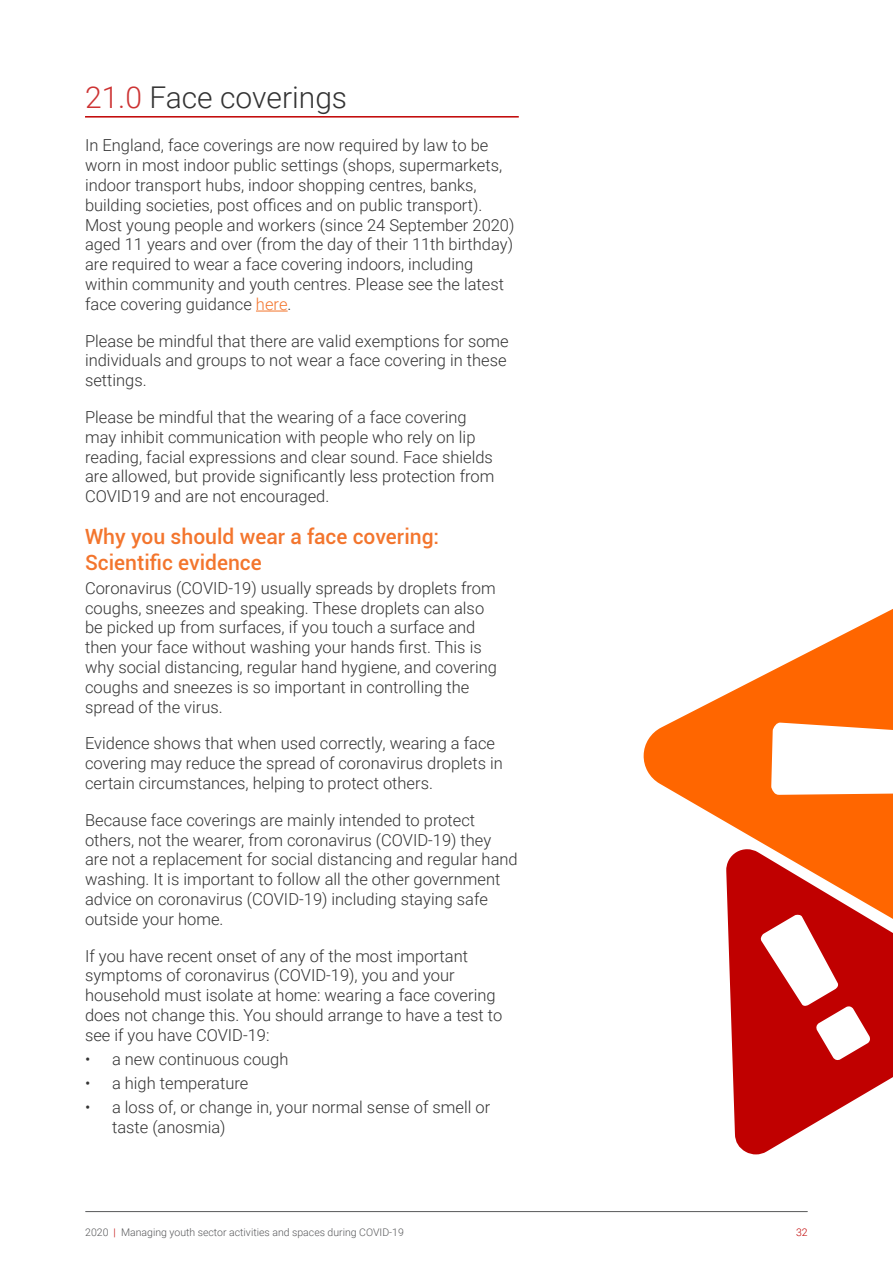
<style>
.page{position:relative;width:893px;height:1263px;background:#fff}
.page>*{position:absolute;margin:0;border:0;box-sizing:border-box;transform-origin:0 0}
.heading_underlined{font:300 30px "Roboto";color:#333}
.headin_2_orange{font:500 21px/25.2px "Roboto";color:#f3752d}
.Body_text{font:300 16.5px/19.8px "Roboto";color:#333}
.t1{font:300 10.5px "Roboto";color:#57585a}
.t2{font:300 10.5px "Roboto";color:#c00000}
.s1{color:#cd3333}
.s2{color:#f3752d}
.s3{color:#c00000}
</style>
<div class="page">
<hr style="left:86px;top:1211px;width:721px;height:1px;background:#57585a">
<hr style="left:85px;top:116px;width:434px;height:2px;background:#c00000">
<hr style="left:256px;top:311px;width:32px;height:1px;background:#f3752d">
<svg style="left:643px;top:609px;width:250px;height:240px;fill:#f60"></svg>
<svg style="left:726px;top:849px;width:167px;height:305px;fill:#c00000"></svg>
<p class="heading_underlined" style="left:85px;top:76px;width:264px"><span class="s1">21.0</span> Face coverings</p>
<p class="Body_text" style="left:85px;top:135px;width:431px">In England, face coverings are now required by law to be worn in most indoor public settings (shops, supermarkets, indoor transport hubs, indoor shopping centres, banks, building societies, post offices and on public transport).<br>Most young people and workers (since 24 September 2020) aged 11 years and over (from the day of their 11th birthday) are required to wear a face covering indoors, including within community and youth centres. Please see the latest face covering guidance <span class="s2">here</span>.</p>
<p class="Body_text" style="left:85px;top:330px;width:425px">Please be mindful that there are valid exemptions for some individuals and groups to not wear a face covering in these settings.</p>
<p class="Body_text" style="left:85px;top:407px;width:411px">Please be mindful that the wearing of a face covering may inhibit communication with people who rely on lip reading, facial expressions and clear sound. Face shields are allowed, but provide significantly less protection from COVID19 and are not encouraged.</p>
<p class="headin_2_orange" style="left:85px;top:524px;width:356px">Why you should wear a face covering:<br>Scientific evidence</p>
<p class="Body_text" style="left:85px;top:577px;width:413px">Coronavirus (COVID-19) usually spreads by droplets from coughs, sneezes and speaking. These droplets can also be picked up from surfaces, if you touch a surface and then your face without washing your hands first. This is why social distancing, regular hand hygiene, and covering coughs and sneezes is so important in controlling the spread of the virus.</p>
<p class="Body_text" style="left:85px;top:733px;width:419px">Evidence shows that when used correctly, wearing a face covering may reduce the spread of coronavirus droplets in certain circumstances, helping to protect others.</p>
<p class="Body_text" style="left:85px;top:809px;width:434px">Because face coverings are mainly intended to protect others, not the wearer, from coronavirus (COVID-19) they are not a replacement for social distancing and regular hand washing. It is important to follow all the other government advice on coronavirus (COVID-19) including staying safe outside your home.</p>
<p class="Body_text" style="left:85px;top:945px;width:419px">If you have recent onset of any of the most important symptoms of coronavirus (COVID-19), you and your household must isolate at home: wearing a face covering does not change this. You should arrange to have a test to see if you have COVID-19:</p>
<p class="Body_text" style="left:85px;top:1048px;width:205px">• a new continuous cough</p>
<p class="Body_text" style="left:85px;top:1072px;width:165px">• a high temperature</p>
<p class="Body_text" style="left:112px;top:1096px;width:380px;text-indent:-27px">• a loss of, or change in, your normal sense of smell or taste (anosmia)</p>
<p class="t1" style="left:85px;top:1225px;width:320px">2020 <span class="s3">|</span> Managing youth sector activities and spaces during COVID-19</p>
<p class="t2" style="left:796px;top:1225px;width:13px">32</p>
</div>
